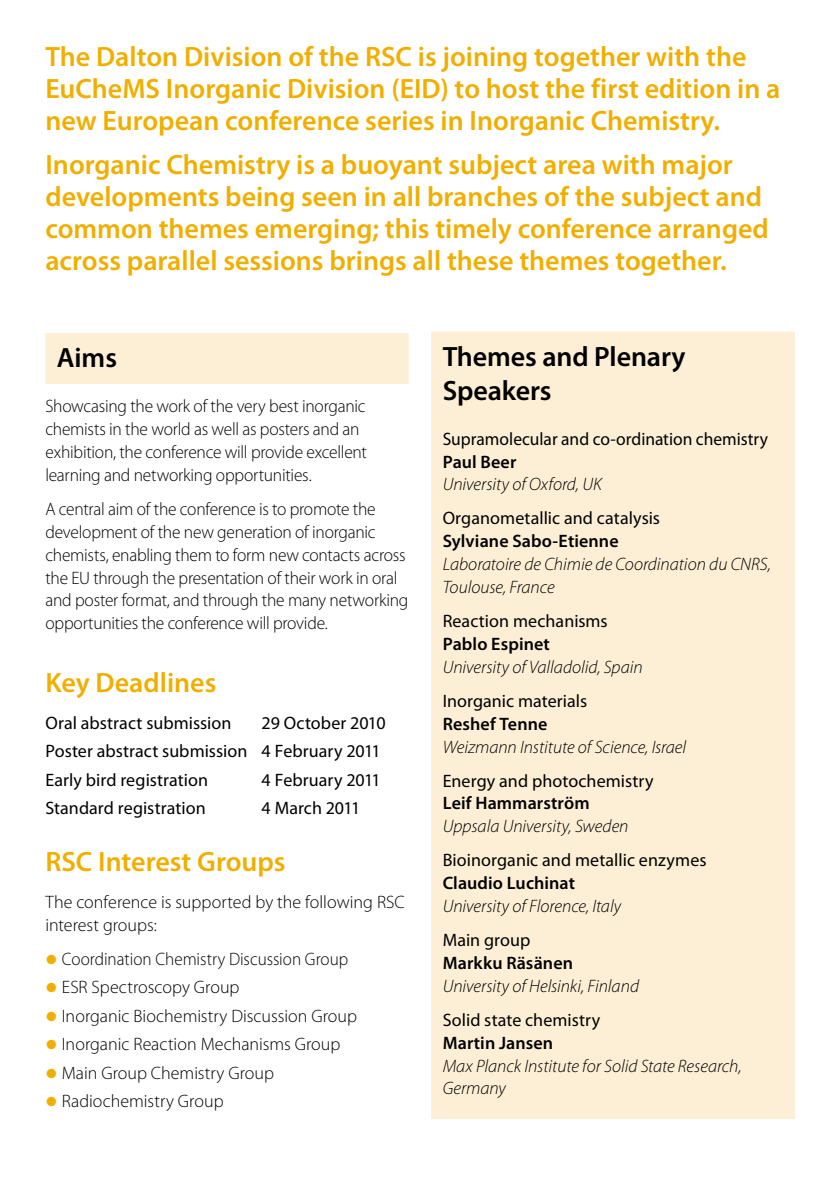
<style>
.page{position:relative;width:840px;height:1191px;background:#fff}
.page>*{position:absolute;margin:0;border:0;box-sizing:border-box;transform-origin:0 0}
.t1{font:600 28px/32px "Myriad Pro";color:#f0af00}
.t2{font:600 28px/34px "Myriad Pro";letter-spacing:-.005em;color:#000}
.t3{font:300 18px/22.8px "Myriad Pro";letter-spacing:-.01em;color:#000}
.t4{font:18px/28.4px "Myriad Pro";letter-spacing:.005em;color:#000}
.t5{font:italic 300 18px/22.8px "Myriad Pro";color:#000}
.t6{font:600 18px "Myriad Pro";letter-spacing:.005em;color:#000}
.t7{font:300 18px "Myriad Pro";letter-spacing:-.01em;color:#000;scale:.95 1}
.s1{color:#f0af00}
</style>
<div class="page">
<div style="left:45px;top:333px;width:363px;height:51px;background:#fdefd5"></div>
<div style="left:431px;top:333px;width:363px;height:786px;background:#fdefd5"></div>
<div style="left:431px;top:331px;width:363px;height:51px;background:#fdefd5"></div>
<h1 class="t1" style="left:45px;top:40px;width:736px">The Dalton Division of the RSC is joining together with the<br>EuCheMS Inorganic Division (EID) to host the first edition in a new European conference series in Inorganic Chemistry.</h1>
<h1 class="t1" style="left:45px;top:148px;width:724px">Inorganic Chemistry is a buoyant subject area with major developments being seen in all branches of the subject and common themes emerging; this timely conference arranged across parallel sessions brings all these themes together.</h1>
<h1 class="t2" style="left:57px;top:340px;width:62px">Aims</h1>
<p class="t3" style="left:45px;top:395px;width:323px">Showcasing the work of the very best inorganic chemists in the world as well as posters and an exhibition, the conference will provide excellent learning and networking opportunities.</p>
<p class="t3" style="left:45px;top:498px;width:364px">A central aim of the conference is to promote the development of the new generation of inorganic chemists, enabling them to form new contacts across the EU through the presentation of their work in oral and poster format, and through the many networking opportunities the conference will provide.</p>
<h1 class="t1" style="left:45px;top:666px;width:172px">Key Deadlines</h1>
<p class="t4" style="left:45px;top:708px;width:187px">Oral abstract submission</p>
<p class="t4" style="left:45px;top:708px;width:341px;text-indent:216px">29 October 2010<br>Poster abstract submission 4 February 2011<br>Early bird registration</p>
<p class="t4" style="left:261px;top:765px;width:121px">4 February 2011</p>
<p class="t4" style="left:45px;top:793px;width:162px">Standard registration</p>
<p class="t4" style="left:261px;top:793px;width:100px">4 March 2011</p>
<h1 class="t1" style="left:45px;top:844px;width:241px">RSC Interest Groups</h1>
<p class="t3" style="left:45px;top:890px;width:361px">The conference is supported by the following RSC interest groups:</p>
<p class="t7" style="left:45px;top:948px;width:320px"><span class="s1">•</span> Coordination Chemistry Discussion Group</p>
<p class="t3" style="left:45px;top:976px;width:195px"><span class="s1">•</span> ESR Spectroscopy Group</p>
<p class="t3" style="left:45px;top:1004px;width:313px"><span class="s1">•</span> Inorganic Biochemistry Discussion Group</p>
<p class="t3" style="left:45px;top:1033px;width:296px"><span class="s1">•</span> Inorganic Reaction Mechanisms Group</p>
<p class="t3" style="left:45px;top:1061px;width:230px"><span class="s1">•</span> Main Group Chemistry Group</p>
<p class="t3" style="left:45px;top:1090px;width:180px"><span class="s1">•</span> Radiochemistry Group</p>
<h1 class="t2" style="left:442px;top:338px;width:244px">Themes and Plenary<br>Speakers</h1>
<p class="t4" style="left:442px;top:424px;width:326px">Supramolecular and co-ordination chemistry</p>
<p class="t6" style="left:442px;top:450px;width:75px">Paul Beer</p>
<p class="t5" style="left:442px;top:473px;width:160px">University of Oxford, UK</p>
<p class="t4" style="left:442px;top:504px;width:219px">Organometallic and catalysis</p>
<p class="t6" style="left:442px;top:530px;width:177px">Sylviane Sabo-Etienne</p>
<p class="t5" style="left:442px;top:553px;width:330px">Laboratoire de Chimie de Coordination du CNRS,<br>Toulouse, France</p>
<p class="t4" style="left:442px;top:606px;width:166px">Reaction mechanisms</p>
<p class="t6" style="left:442px;top:632px;width:109px">Pablo Espinet</p>
<p class="t5" style="left:442px;top:656px;width:201px">University of Valladolid, Spain</p>
<p class="t4" style="left:442px;top:686px;width:146px">Inorganic materials</p>
<p class="t6" style="left:442px;top:712px;width:106px">Reshef Tenne</p>
<p class="t5" style="left:442px;top:735px;width:245px">Weizmann Institute of Science, Israel</p>
<p class="t4" style="left:442px;top:766px;width:212px">Energy and photochemistry</p>
<p class="t6" style="left:442px;top:792px;width:148px">Leif Hammarström</p>
<p class="t5" style="left:442px;top:815px;width:187px">Uppsala University, Sweden</p>
<p class="t4" style="left:442px;top:846px;width:265px">Bioinorganic and metallic enzymes</p>
<p class="t6" style="left:442px;top:871px;width:134px">Claudio Luchinat</p>
<p class="t5" style="left:442px;top:895px;width:180px">University of Florence, Italy</p>
<p class="t4" style="left:442px;top:925px;width:89px">Main group</p>
<p class="t6" style="left:442px;top:951px;width:132px">Markku Räsänen</p>
<p class="t5" style="left:442px;top:975px;width:198px">University of Helsinki, Finland</p>
<p class="t4" style="left:442px;top:1005px;width:159px">Solid state chemistry</p>
<p class="t6" style="left:442px;top:1031px;width:112px">Martin Jansen</p>
<p class="t5" style="left:442px;top:1054px;width:300px">Max Planck Institute for Solid State Research,<br>Germany</p>
</div>
